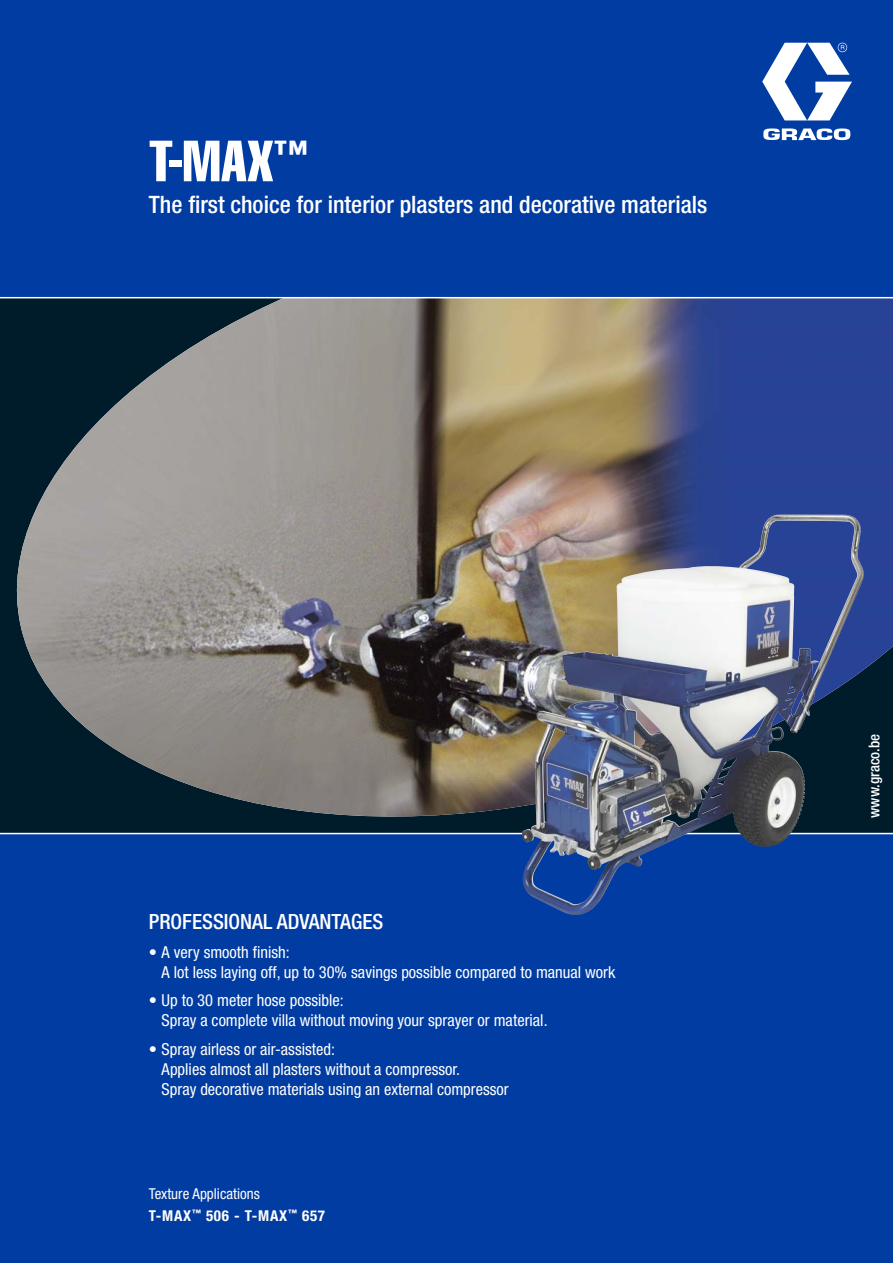
<style>
.page{position:relative;width:893px;height:1263px;background:#fff}
.page>*{position:absolute;margin:0;border:0;box-sizing:border-box;transform-origin:0 0}
.t1{font:57px "Helvetica LT Std Comp";color:#fff}
.t2{font:500 condensed 24px "Helvetica Neue LT Std";color:#fff}
.t3{font:500 condensed 21px "Helvetica Neue LT Std";color:#fff}
.t4{font:condensed 16.5px/19.8px "Helvetica Neue LT Std";color:#fff}
.t5{font:700 condensed 15px "Helvetica Neue LT Std";letter-spacing:.05em;color:#fff}
.t6{font:condensed 15px "Helvetica Neue LT Std";color:#fff}
.t7{font:500 condensed 15px "Helvetica Neue LT Std";color:#fff}
</style>
<div class="page">
<img style="left:5px;top:298px;width:888px;height:520px">
<div style="left:0;top:833px;width:893px;height:430px;background:#003ca2"></div>
<div style="left:0;top:0;width:893px;height:298px;background:#003ca2"></div>
<svg style="left:762px;top:43px;width:90px;height:97px"></svg>
<hr style="left:0;top:297px;width:893px;height:1px;background:#fff">
<hr style="left:0;top:833px;width:893px;height:1px;background:#fff">
<img style="left:522px;top:570px;width:342px;height:345px">
<h1 class="t1" style="left:149px;top:141px;width:160px">T-MAX<sup>™</sup></h1>
<h2 class="t2" style="left:149px;top:196px;width:560px">The first choice for interior plasters and decorative materials</h2>
<p class="t3" style="left:149px;top:914px;width:236px">PROFESSIONAL ADVANTAGES</p>
<p class="t4" style="left:162px;top:943px;width:455px;text-indent:-13px">• A very smooth finish:<br>A lot less laying off, up to 30% savings possible compared to manual work</p>
<p class="t4" style="left:162px;top:992px;width:388px;text-indent:-13px">• Up to 30 meter hose possible:<br>Spray a complete villa without moving your sprayer or material.</p>
<p class="t4" style="left:162px;top:1041px;width:349px;text-indent:-13px">• Spray airless or air-assisted:<br>Applies almost all plasters without a compressor.<br>Spray decorative materials using an external compressor</p>
<p class="t6" style="left:149px;top:1188px;width:113px">Texture Applications</p>
<p class="t5" style="left:149px;top:1210px;width:178px">T-MAX<sup>™</sup> 506 - T-MAX<sup>™</sup> 657</p>
<p class="t7" style="left:869px;top:818px;width:85px;rotate:-90deg">www.graco.be</p>
</div>
